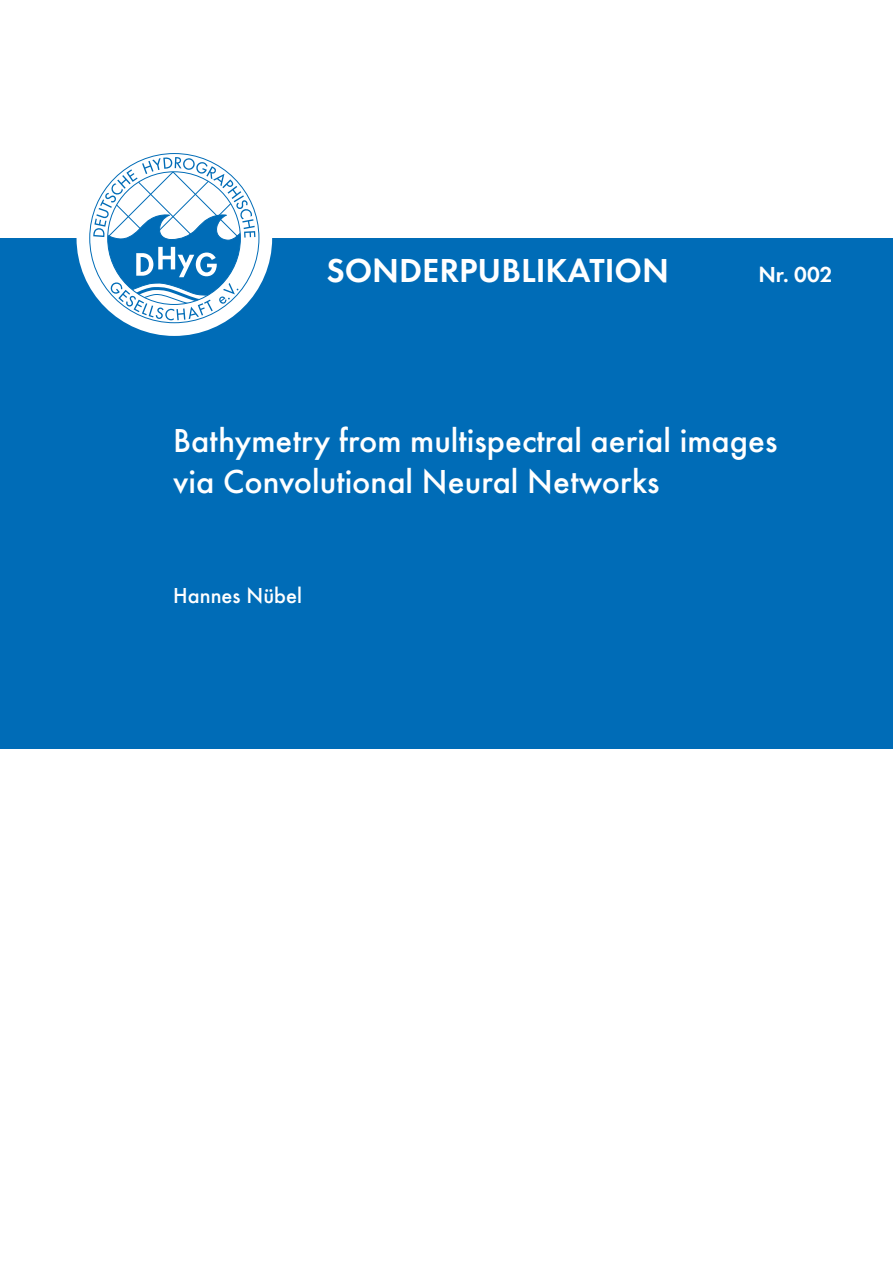
<style>
.page{position:relative;width:893px;height:1263px;background:#fff}
.page>*{position:absolute;margin:0;border:0;box-sizing:border-box;transform-origin:0 0}
.t1{font:500 34.5px/41.4px "Futura T";color:#fff}
.t2{font:600 34.5px "Futura T";color:#fff}
.t3{font:500 22.5px "Futura T";color:#fff}
.t4{font:600 22.5px "Futura T";color:#fff}
</style>
<div class="page">
<div style="left:0;top:238px;width:893px;height:510px;background:#006cb7"></div>
<div style="left:77px;top:140px;width:195px;height:196px;background:#fff;border-radius:50%"></div>
<svg style="left:89px;top:153px;width:170px;height:170px"></svg>
<p class="t2" style="left:326px;top:250px;width:344px">SONDERPUBLIKATION</p>
<p class="t4" style="left:758px;top:261px;width:76px">Nr. 002</p>
<p class="t1" style="left:173px;top:419px;width:606px">Bathymetry from multispectral aerial images via Convolutional Neural Networks</p>
<p class="t3" style="left:173px;top:582px;width:130px">Hannes Nübel</p>
</div>
